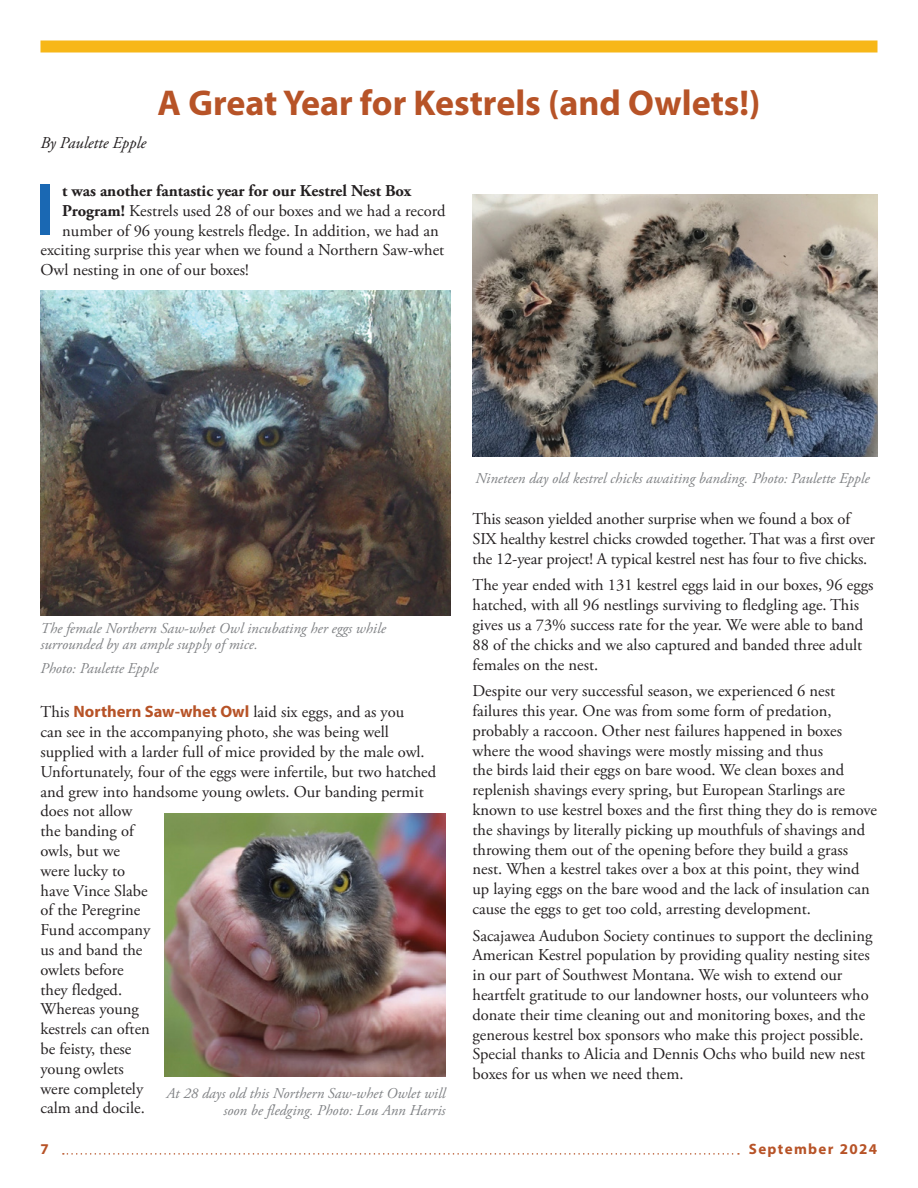
<style>
.page{position:relative;width:918px;height:1188px;background:#fff}
.page>*{position:absolute;margin:0;border:0;box-sizing:border-box;transform-origin:0 0}
.t1{font:600 74.4px "Myriad Pro";color:#1a68b3}
.t2{font:700 36px "Myriad Pro";color:#b75327}
.t3{font:16.5px/19.8px "Adobe Garamond Pro";color:#231f20}
.t4{font:700 16.5px "Adobe Garamond Pro";color:#231f20}
.t5{font:italic 16.5px "Adobe Garamond Pro";color:#231f20}
.t6{font:italic 15px/16.5px "Adobe Garamond Pro";color:#808285;text-align:right}
.t7{font:700 15px "Myriad Pro";letter-spacing:.09em;color:#b75327}
.s1{font-weight:700}
.s2{font-family:"Myriad Pro";font-weight:700;color:#b75327}
</style>
<div class="page">
<div style="left:40px;top:40px;width:838px;height:12px;background:#f7b718"></div>
<svg style="left:63px;top:1153px;width:676px;height:2px"></svg>
<img style="left:165px;top:813px;width:281px;height:264px">
<img style="left:40px;top:291px;width:410px;height:324px">
<img style="left:473px;top:194px;width:405px;height:262px">
<h2 class="t2" style="left:158px;top:79px;width:604px">A Great Year for Kestrels (and Owlets!)</h2>
<p class="t5" style="left:40px;top:133px;width:107px">By Paulette Epple</p>
<h1 class="t1" style="left:35px;top:163px;width:21px">I</h1>
<p class="t4" style="left:62px;top:181px;width:351px">t was another fantastic year for our Kestrel Nest Box</p>
<p class="t3" style="left:62px;top:201px;width:385px"><span class="s1">Program!</span> Kestrels used 28 of our boxes and we had a record</p>
<p class="t3" style="left:62px;top:221px;width:378px">number of 96 young kestrels fledge. In addition, we had an</p>
<p class="t3" style="left:41px;top:241px;width:405px">exciting surprise this year when we found a Northern Saw-whet</p>
<p class="t3" style="left:41px;top:261px;width:210px">Owl nesting in one of our boxes!</p>
<p class="t6" style="left:41px;top:620px;width:347px;text-align:left">The female Northern Saw-whet Owl incubating her eggs while surrounded by an ample supply of mice.</p>
<p class="t6" style="left:41px;top:660px;width:119px">Photo: Paulette Epple</p>
<p class="t3" style="left:41px;top:703px;width:397px">This <span class="s2">Northern Saw-whet Owl</span> laid six eggs, and as you<br>can see in the accompanying photo, she was being well supplied with a larder full of mice provided by the male owl.<br>Unfortunately, four of the eggs were infertile, but two hatched and grew into handsome young owlets. Our banding permit does not allow<br>the banding of<br>owls, but we<br>were lucky to<br>have Vince Slabe<br>of the Peregrine<br>Fund accompany<br>us and band the<br>owlets before<br>they fledged.<br>Whereas young<br>kestrels can often<br>be feisty, these<br>young owlets<br>were completely<br>calm and docile.</p>
<p class="t6" style="left:166px;top:1085px;width:281px">At 28 days old this Northern Saw-whet Owlet will soon be fledging. Photo: Lou Ann Harris</p>
<p class="t6" style="left:476px;top:470px;width:396px">Nineteen day old kestrel chicks awaiting banding. Photo: Paulette Epple</p>
<p class="t3" style="left:473px;top:510px;width:404px">This season yielded another surprise when we found a box of<br>SIX healthy kestrel chicks crowded together. That was a first over the 12-year project! A typical kestrel nest has four to five chicks.</p>
<p class="t3" style="left:473px;top:576px;width:402px">The year ended with 131 kestrel eggs laid in our boxes, 96 eggs hatched, with all 96 nestlings surviving to fledgling age. This gives us a 73% success rate for the year. We were able to band 88 of the chicks and we also captured and banded three adult females on the nest.</p>
<p class="t3" style="left:473px;top:682px;width:406px">Despite our very successful season, we experienced 6 nest failures this year. One was from some form of predation, probably a raccoon. Other nest failures happened in boxes where the wood shavings were mostly missing and thus<br>the birds laid their eggs on bare wood. We clean boxes and replenish shavings every spring, but European Starlings are known to use kestrel boxes and the first thing they do is remove the shavings by literally picking up mouthfuls of shavings and throwing them out of the opening before they build a grass nest. When a kestrel takes over a box at this point, they wind up laying eggs on the bare wood and the lack of insulation can cause the eggs to get too cold, arresting development.</p>
<p class="t3" style="left:473px;top:926px;width:401px">Sacajawea Audubon Society continues to support the declining American Kestrel population by providing quality nesting sites in our part of Southwest Montana. We wish to extend our heartfelt gratitude to our landowner hosts, our volunteers who donate their time cleaning out and monitoring boxes, and the generous kestrel box sponsors who make this project possible.<br>Special thanks to Alicia and Dennis Ochs who build new nest boxes for us when we need them.</p>
<p class="t7" style="left:40px;top:1139px;width:10px">7</p>
<p class="t7" style="left:749px;top:1139px;width:130px">September 2024</p>
</div>
